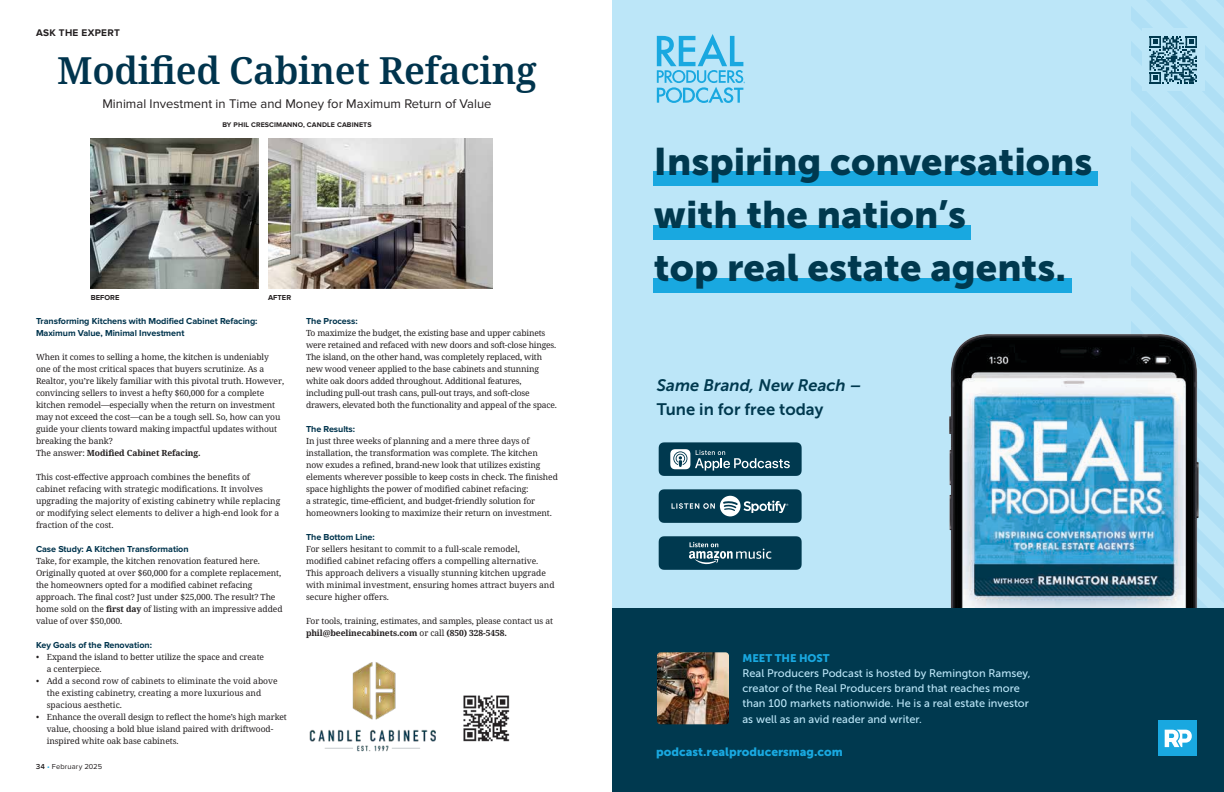
<style>
.page{position:relative;width:1224px;height:792px;background:#fff}
.page>*{position:absolute;margin:0;border:0;box-sizing:border-box;transform-origin:0 0}
.t1{font:38.2px/53.2px "Museo Sans 900";color:#00394f}
.t2{font:600 37.5px "Avrile Serif";letter-spacing:-.01em;color:#00344d}
.t3{font:italic 16.6px "Museo Sans 700";color:#00394f}
.t4{font:16.6px "Museo Sans 700";color:#00394f}
.t5{font:13px "Proxima Nova";color:#231f20}
.t6{font:12px "Museo Sans 900";color:#19a8e0}
.t7{font:11px/15.2px "Museo Sans 500";color:#bce6f8}
.t8{font:11px "Museo Sans 900";color:#19a8e0}
.t9{font:700 10px "Proxima Nova";letter-spacing:.03em;color:#231f20}
.t10{font:700 9px/12px "Proxima Nova";letter-spacing:-.005em;color:#00344d}
.t11{font:8.5px/12px "Avrile Serif";letter-spacing:-.01em;color:#231f20}
.t12{font:7.5px "Proxima Nova";letter-spacing:.02em;color:#231f20}
.t13{font:700 7.5px "Proxima Nova";letter-spacing:.005em;color:#231f20}
.t14{font:700 7px "Proxima Nova";letter-spacing:.02em;color:#231f20}
.s1{font-weight:700}
.s2{font-weight:600}
.s3{color:#19a8e0}
</style>
<div class="page">
<img style="left:309px;top:662px;width:127px;height:90px">
<img style="left:268px;top:139px;width:225px;height:150px">
<img style="left:91px;top:139px;width:168px;height:150px">
<div style="left:612px;top:0;width:612px;height:792px;background:#bce6f8"></div>
<div style="left:1131px;top:0;width:93px;height:792px;background:linear-gradient(to right,#b7e3f7,#b7e3f7)"></div>
<img style="left:949px;top:319px;width:269px;height:289px">
<div style="left:612px;top:608px;width:612px;height:184px;background:#00394f"></div>
<svg style="left:659px;top:442px;width:143px;height:34px;background:#28586b"></svg>
<div style="left:653px;top:172px;width:445px;height:14px;background:#19a8e0"></div>
<div style="left:653px;top:225px;width:318px;height:14px;background:#19a8e0"></div>
<div style="left:653px;top:279px;width:418px;height:14px;background:#19a8e0"></div>
<img style="left:657px;top:652px;width:72px;height:72px">
<svg style="left:657px;top:34px;width:88px;height:69px"></svg>
<svg style="left:659px;top:489px;width:143px;height:34px;background:#215367"></svg>
<svg style="left:659px;top:536px;width:143px;height:34px;background:#184c60"></svg>
<div style="left:1158px;top:720px;width:39px;height:36px;background:#19a8e0"></div>
<svg style="left:1165px;top:730px;width:27px;height:17px"></svg>
<div style="left:1142px;top:28px;width:63px;height:63px;background:#bce6f8"></div>
<svg style="left:1150px;top:36px;width:47px;height:48px"></svg>
<img style="left:463px;top:695px;width:47px;height:47px">
<p class="t9" style="left:36px;top:28px;width:85px">ASK THE EXPERT</p>
<h2 class="t2" style="left:57px;top:44px;width:481px">Modified Cabinet Refacing</h2>
<p class="t14" style="left:222px;top:121px;width:151px">BY PHIL CRESCIMANNO, CANDLE CABINETS</p>
<h3 class="t5" style="left:102px;top:96px;width:391px">Minimal Investment in Time and Money for Maximum Return of Value</h3>
<p class="t13" style="left:91px;top:295px;width:30px">BEFORE</p>
<p class="t13" style="left:268px;top:295px;width:25px">AFTER</p>
<p class="t10" style="left:36px;top:315px;width:223px">Transforming Kitchens with Modified Cabinet Refacing:<br>Maximum Value, Minimal Investment</p>
<p class="t11" style="left:36px;top:351px;width:250px">When it comes to selling a home, the kitchen is undeniably one of the most critical spaces that buyers scrutinize. As a Realtor, you’re likely familiar with this pivotal truth. However, convincing sellers to invest a hefty $60,000 for a complete kitchen remodel—especially when the return on investment may not exceed the cost—can be a tough sell. So, how can you guide your clients toward making impactful updates without breaking the bank?<br>The answer: <span class="s1">Modified Cabinet Refacing.</span></p>
<p class="t11" style="left:36px;top:471px;width:246px">This cost-effective approach combines the benefits of cabinet refacing with strategic modifications. It involves upgrading the majority of existing cabinetry while replacing or modifying select elements to deliver a high-end look for a fraction of the cost.</p>
<p class="t10" style="left:36px;top:543px;width:154px">Case Study: A Kitchen Transformation</p>
<p class="t11" style="left:36px;top:555px;width:248px">Take, for example, the kitchen renovation featured here.<br>Originally quoted at over $60,000 for a complete replacement, the homeowners opted for a modified cabinet refacing approach. The final cost? Just under $25,000. The result? The home sold on the <span class="s1">first day</span> of listing with an impressive added value of over $50,000.</p>
<p class="t10" style="left:36px;top:639px;width:117px">Key Goals of the Renovation:</p>
<p class="t11" style="left:47px;top:651px;width:219px;text-indent:-11px">• Expand the island to better utilize the space and create a centerpiece.</p>
<p class="t11" style="left:47px;top:675px;width:232px;text-indent:-11px">• Add a second row of cabinets to eliminate the void above the existing cabinetry, creating a more luxurious and spacious aesthetic.</p>
<p class="t11" style="left:47px;top:711px;width:242px;text-indent:-11px">• Enhance the overall design to reflect the home’s high market value, choosing a bold blue island paired with driftwood&shy;inspired white oak base cabinets.</p>
<p class="t12" style="left:36px;top:762px;width:68px"><span class="s2">34</span> <span class="s3">•</span> February 2025</p>
<p class="t10" style="left:306px;top:315px;width:53px">The Process:</p>
<p class="t11" style="left:306px;top:327px;width:252px">To maximize the budget, the existing base and upper cabinets were retained and refaced with new doors and soft-close hinges.<br>The island, on the other hand, was completely replaced, with new wood veneer applied to the base cabinets and stunning white oak doors added throughout. Additional features, including pull-out trash cans, pull-out trays, and soft-close drawers, elevated both the functionality and appeal of the space.</p>
<p class="t10" style="left:306px;top:423px;width:51px">The Results:</p>
<p class="t11" style="left:306px;top:435px;width:253px">In just three weeks of planning and a mere three days of installation, the transformation was complete. The kitchen<br>now exudes a refined, brand-new look that utilizes existing elements wherever possible to keep costs in check. The finished space highlights the power of modified cabinet refacing:<br>a strategic, time-efficient, and budget-friendly solution for homeowners looking to maximize their return on investment.</p>
<p class="t10" style="left:306px;top:531px;width:70px">The Bottom Line:</p>
<p class="t11" style="left:306px;top:543px;width:250px">For sellers hesitant to commit to a full-scale remodel, modified cabinet refacing offers a compelling alternative.<br>This approach delivers a visually stunning kitchen upgrade with minimal investment, ensuring homes attract buyers and secure higher offers.</p>
<p class="t11" style="left:306px;top:615px;width:249px">For tools, training, estimates, and samples, please contact us at <span class="s1">phil@beelinecabinets.com</span> or call <span class="s1">(850) 328-5458.</span></p>
<h1 class="t1" style="left:654px;top:135px;width:440px">Inspiring conversations with the nation’s<br>top real estate agents.</h1>
<h3 class="t3" style="left:657px;top:377px;width:206px">Same Brand, New Reach –</h3>
<h3 class="t4" style="left:657px;top:400px;width:168px">Tune in for free today</h3>
<p class="t8" style="left:742px;top:652px;width:89px">MEET THE HOST</p>
<p class="t7" style="left:742px;top:666px;width:290px">Real Producers Podcast is hosted by Remington Ramsey, creator of the Real Producers brand that reaches more than 100 markets nationwide. He is a real estate investor as well as an avid reader and writer.</p>
<h3 class="t6" style="left:656px;top:745px;width:188px">podcast.realproducersmag.com</h3>
</div>
